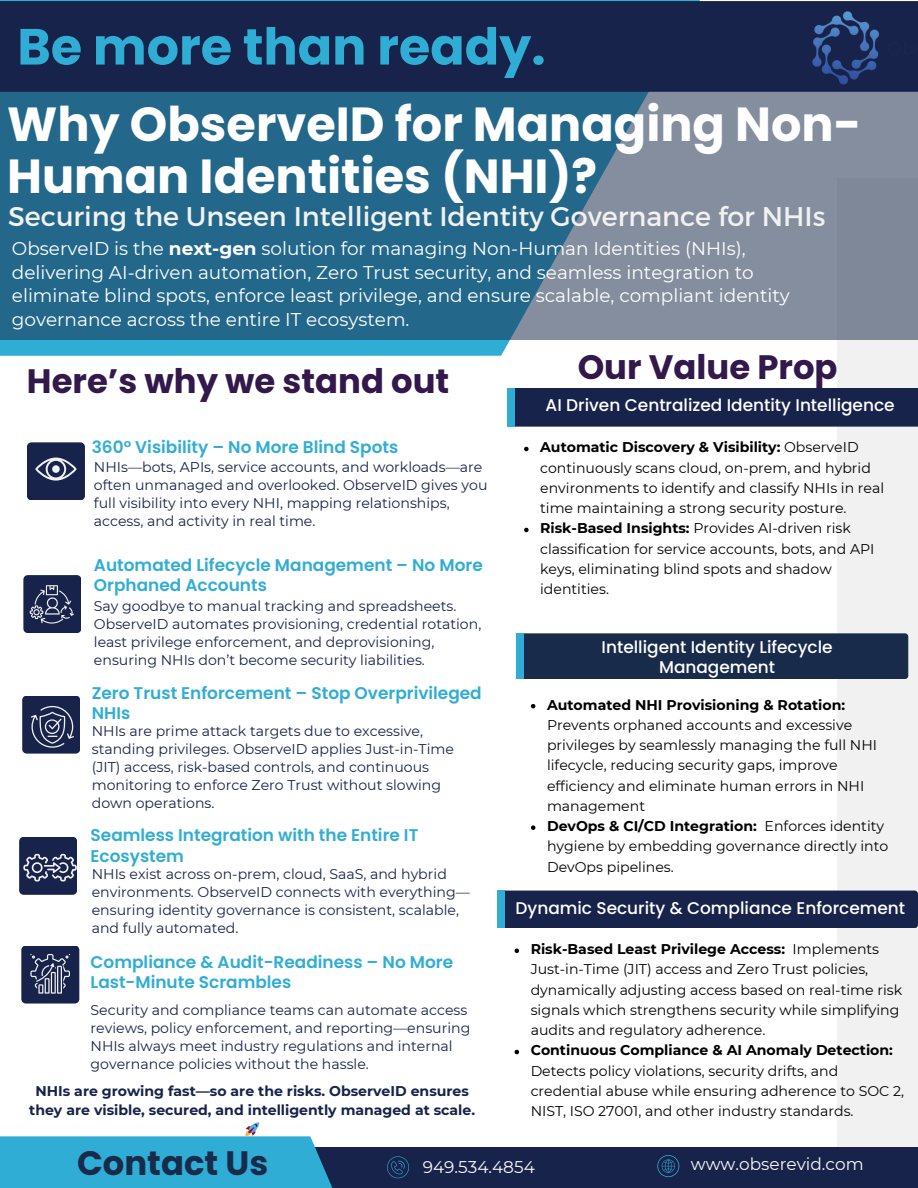
<style>
.page{position:relative;width:918px;height:1188px;background:#fff}
.page>*{position:absolute;margin:0;border:0;box-sizing:border-box;transform-origin:0 0}
.t1{font:700 50.85px "Poppins";color:#30add4}
.t2{font:700 47.85px/51.8px "Poppins";color:#fff}
.t3{font:700 33.9px "Poppins";color:#33184b}
.t4{font:700 33.9px "Poppins";color:#182b4b}
.t5{font:27px "Montserrat";color:#f1f1f1}
.t6{font:18.45px/23.7px "Montserrat";color:#fff}
.t7{font:600 16.95px/20.1px "Poppins";color:#30add4}
.t8{font:500 16.95px/20.2px "Poppins";color:#fff;text-align:center}
.t9{font:16.95px "Montserrat";color:#fafafa}
.t10{font:14.1px/20.2px "Montserrat";color:#000}
.t11{font:14.1px/18px "Montserrat";color:#18234b}
.t12{font:700 14.1px/19.2px "Montserrat";color:#18234b;text-align:center}
.s1{font-weight:700}
</style>
<div class="page">
<div style="left:838px;top:178px;width:80px;height:1010px;background:#f1f1f1"></div>
<div style="left:234px;top:1147px;width:684px;height:41px;background:#18234b"></div>
<svg style="left:0;top:1136px;width:400px;height:52px;fill:#30add4"></svg>
<svg style="left:657px;top:1155px;width:22px;height:22px"></svg>
<svg style="left:387px;top:1156px;width:22px;height:22px"></svg>
<div style="left:497px;top:891px;width:421px;height:37px;background:#18234b;border-radius:3px"></div>
<div style="left:497px;top:891px;width:8px;height:37px;background:#30add4"></div>
<div style="left:516px;top:633px;width:392px;height:46px;background:#182b4b;border-radius:3px"></div>
<div style="left:516px;top:633px;width:8px;height:46px;background:#30add4"></div>
<div style="left:515px;top:388px;width:403px;height:39px;background:#18234b"></div>
<div style="left:507px;top:388px;width:8px;height:39px;background:#30add4"></div>
<svg style="left:0;top:0;width:700px;height:356px;fill:#30add4"></svg>
<svg style="left:0;top:92px;width:918px;height:248px;background:#467592"></svg>
<div style="left:0;top:1px;width:918px;height:91px;background:#18234b"></div>
<img style="left:805px;top:6px;width:113px;height:90px">
<svg style="left:22px;top:696px;width:58px;height:58px;background:#333d60"></svg>
<svg style="left:19px;top:837px;width:58px;height:58px;background:#353f61"></svg>
<svg style="left:21px;top:946px;width:58px;height:58px;background:#363f62"></svg>
<svg style="left:27px;top:442px;width:58px;height:58px;background:#2f395d"></svg>
<svg style="left:23px;top:575px;width:58px;height:58px;background:#303a5d"></svg>
<svg style="left:524px;top:447px;width:5px;height:4px"></svg>
<svg style="left:524px;top:528px;width:5px;height:4px"></svg>
<svg style="left:515px;top:949px;width:4px;height:4px"></svg>
<svg style="left:515px;top:1050px;width:4px;height:4px"></svg>
<svg style="left:531px;top:704px;width:4px;height:4px"></svg>
<svg style="left:531px;top:825px;width:4px;height:5px"></svg>
<p class="t1" style="left:17px;top:11px;width:530px">Be more than ready.</p>
<p class="t2" style="left:7px;top:99px;width:856px">Why ObserveID for Managing Non-<br>Human Identities (NHI)?</p>
<p class="t5" style="left:8px;top:199px;width:819px">Securing the Unseen Intelligent Identity Governance for NHIs</p>
<p class="t6" style="left:12px;top:237px;width:780px">ObserveID is the <span class="s1">next-gen</span> solution for managing Non-Human Identities (NHIs), delivering AI-driven automation, Zero Trust security, and seamless integration to eliminate blind spots, enforce least privilege, and ensure scalable, compliant identity governance across the entire IT ecosystem.</p>
<h5 class="t3" style="left:27px;top:358px;width:424px">Here’s why we stand out</h5>
<p class="t7" style="left:92px;top:437px;width:308px">360° Visibility – No More Blind Spots</p>
<h4 class="t11" style="left:94px;top:458px;width:395px">NHIs—bots, APIs, service accounts, and workloads—are often unmanaged and overlooked. ObserveID gives you full visibility into every NHI, mapping relationships, access, and activity in real time.</h4>
<h4 class="t7" style="left:94px;top:555px;width:390px">Automated Lifecycle Management – No More<br>Orphaned Accounts</h4>
<p class="t11" style="left:94px;top:597px;width:389px">Say goodbye to manual tracking and spreadsheets.<br>ObserveID automates provisioning, credential rotation, least privilege enforcement, and deprovisioning, ensuring NHIs don’t become security liabilities.</p>
<p class="t7" style="left:92px;top:683px;width:391px">Zero Trust Enforcement – Stop Overprivileged<br>NHIs</p>
<p class="t11" style="left:92px;top:722px;width:364px">NHIs are prime attack targets due to excessive, standing privileges. ObserveID applies Just-in-Time (JIT) access, risk-based controls, and continuous monitoring to enforce Zero Trust without slowing down operations.</p>
<h4 class="t7" style="left:91px;top:825px;width:329px">Seamless Integration with the Entire IT<br>Ecosystem</h4>
<h4 class="t11" style="left:92px;top:865px;width:380px">NHIs exist across on-prem, cloud, SaaS, and hybrid environments. ObserveID connects with everything— ensuring identity governance is consistent, scalable, and fully automated.</h4>
<p class="t7" style="left:91px;top:952px;width:364px">Compliance &amp; Audit-Readiness – No More<br>Last-Minute Scrambles</p>
<p class="t11" style="left:91px;top:1001px;width:381px">Security and compliance teams can automate access reviews, policy enforcement, and reporting—ensuring NHIs always meet industry regulations and internal governance policies without the hassle.</p>
<p class="t12" style="left:29px;top:1082px;width:447px">NHIs are growing fast—so are the risks. ObserveID ensures they are visible, secured, and intelligently managed at scale.</p>
<h1 class="t3" style="left:578px;top:343px;width:261px">Our Value Prop</h1>
<h3 class="t8" style="left:546px;top:395px;width:351px">AI Driven Centralized Identity Intelligence</h3>
<p class="t10" style="left:540px;top:437px;width:346px"><span class="s1">Automatic Discovery &amp; Visibility:</span> ObserveID continuously scans cloud, on-prem, and hybrid environments to identify and classify NHIs in real time maintaining a strong security posture.</p>
<h1 class="t10" style="left:540px;top:518px;width:336px"><span class="s1">Risk-Based Insights:</span> Provides AI-driven risk classification for service accounts, bots, and API keys, eliminating blind spots and shadow identities.</h1>
<p class="t8" style="left:602px;top:637px;width:233px">Intelligent Identity Lifecycle<br>Management</p>
<p class="t10" style="left:547px;top:694px;width:332px"><span class="s1">Automated NHI Provisioning &amp; Rotation:<br></span>Prevents orphaned accounts and excessive privileges by seamlessly managing the full NHI lifecycle, reducing security gaps, improve efficiency and eliminate human errors in NHI management</p>
<p class="t10" style="left:547px;top:816px;width:343px"><span class="s1">DevOps &amp; CI/CD Integration:</span> Enforces identity hygiene by embedding governance directly into</p>
<h4 class="t10" style="left:547px;top:856px;width:128px">DevOps pipelines.</h4>
<p class="t8" style="left:515px;top:898px;width:391px">Dynamic Security &amp; Compliance Enforcement</p>
<h4 class="t10" style="left:531px;top:939px;width:373px"><span class="s1">Risk-Based Least Privilege Access:</span> Implements Just-in-Time (JIT) access and Zero Trust policies, dynamically adjusting access based on real-time risk signals which strengthens security while simplifying audits and regulatory adherence.</h4>
<p class="t10" style="left:531px;top:1040px;width:375px"><span class="s1">Continuous Compliance &amp; AI Anomaly Detection:<br></span>Detects policy violations, security drifts, and credential abuse while ensuring adherence to SOC 2, NIST, ISO 27001, and other industry standards.</p>
<h4 class="t4" style="left:77px;top:1140px;width:193px">Contact Us</h4>
<h2 class="t9" style="left:423px;top:1156px;width:114px">949.534.4854</h2>
<h2 class="t9" style="left:691px;top:1154px;width:174px">www.obserevid.com</h2>
</div>
